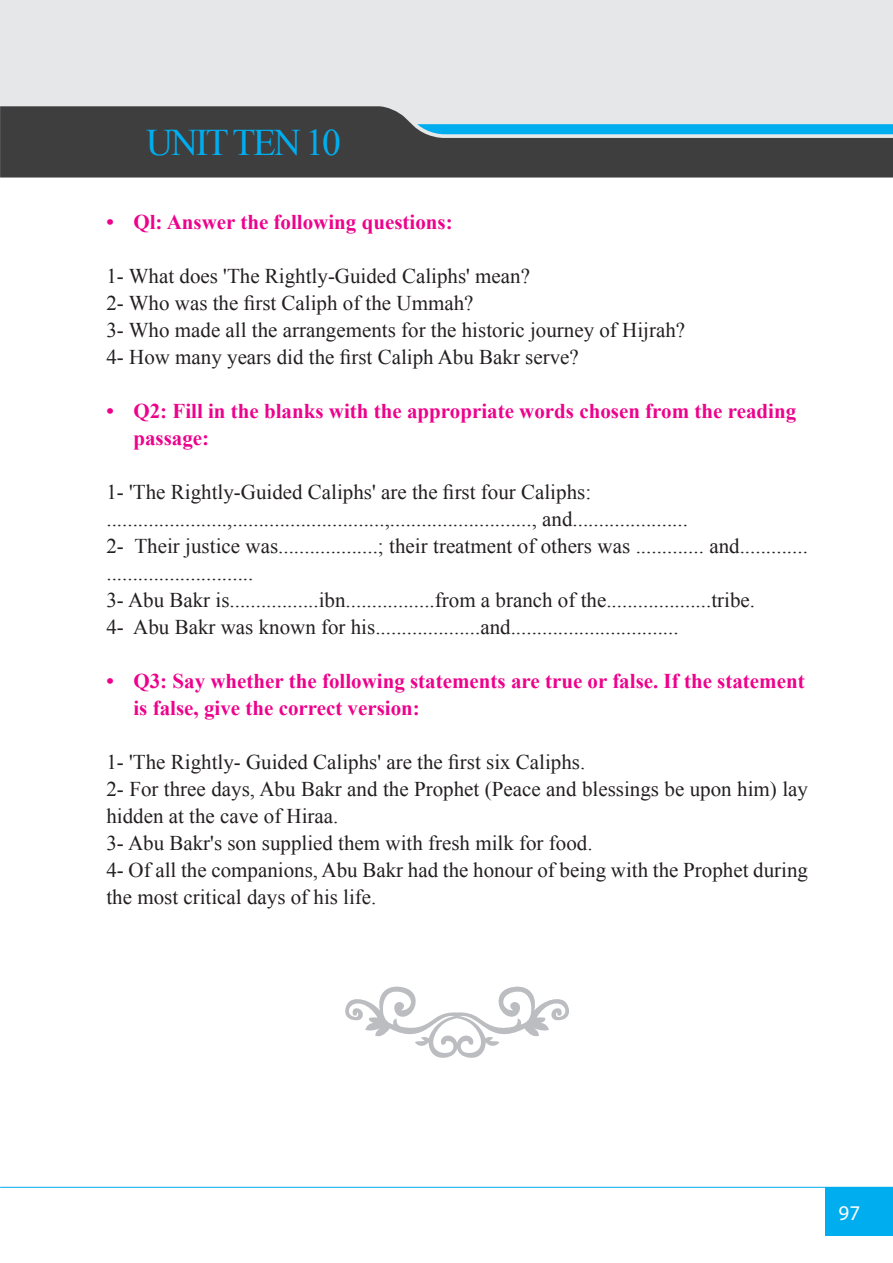
<style>
.page{position:relative;width:893px;height:1263px;background:#fff}
.page>*{position:absolute;margin:0;border:0;box-sizing:border-box;transform-origin:0 0}
.t1{font:37.5px "Times New Roman";letter-spacing:-.06em;color:#00aeef}
.t2{font:21px/27px "Times New Roman";color:#231f20}
.t3{font:700 21px "Times New Roman";color:#ed028c}
.t4{font:21px "Myriad Pro";color:#fff}
</style>
<div class="page">
<div style="left:0;top:0;width:893px;height:177px;background:#e6e7e9"></div>
<div style="left:825px;top:1188px;width:68px;height:48px;background:#00aeef"></div>
<svg style="left:0;top:106px;width:893px;height:72px;fill:#3e3e3f"></svg>
<hr style="left:0;top:1187px;width:893px;height:1px;background:#00aeef">
<svg style="left:345px;top:986px;width:224px;height:72px"></svg>
<h1 class="t1" style="left:146px;top:116px;width:196px">UNITTEN 10</h1>
<p class="t3" style="left:106px;top:207px;width:9px">•</p>
<p class="t3" style="left:133px;top:207px;width:321px">Ql: Answer the following questions:</p>
<p class="t2" style="left:106px;top:262px;width:580px">1- What does 'The Rightly-Guided Caliphs' mean?<br>2- Who was the first Caliph of the Ummah?<br>3- Who made all the arrangements for the historic journey of Hijrah?<br>4- How many years did the first Caliph Abu Bakr serve?</p>
<p class="t3" style="left:133px;top:396px;width:664px">Q2: Fill in the blanks with the appropriate words chosen from the reading</p>
<p class="t3" style="left:106px;top:396px;width:9px">•</p>
<p class="t3" style="left:133px;top:423px;width:77px">passage:</p>
<p class="t2" style="left:106px;top:478px;width:486px">1- 'The Rightly-Guided Caliphs' are the first four Caliphs:</p>
<p class="t2" style="left:106px;top:505px;width:583px">.......................,.............................,..........................., and......................</p>
<p class="t2" style="left:134px;top:532px;width:675px">Their justice was...................; their treatment of others was ............. and.............</p>
<p class="t2" style="left:106px;top:532px;width:650px">2-<br>............................<br>3- Abu Bakr is.................ibn.................from a branch ofthe....................tribe.<br>4- Abu Bakr was known for his....................and................................</p>
<p class="t3" style="left:133px;top:666px;width:673px">Q3: Say whether the following statements are true or false. If the statement</p>
<p class="t3" style="left:106px;top:666px;width:9px">•</p>
<p class="t3" style="left:133px;top:693px;width:288px">is false, give the correct version:</p>
<p class="t2" style="left:106px;top:748px;width:703px">1- 'The Rightly- Guided Caliphs' are the first six Caliphs.<br>2- For three days, Abu Bakr and the Prophet (Peace and blessings be upon him) lay hidden at the cave of Hiraa.<br>3- Abu Bakr s' son supplied them with fresh milk for food.<br>4- Of all the companions, Abu Bakr had the honour of being with the Prophet during the most critical days of his life.</p>
<p class="t4" style="left:839px;top:1200px;width:23px">97</p>
</div>
